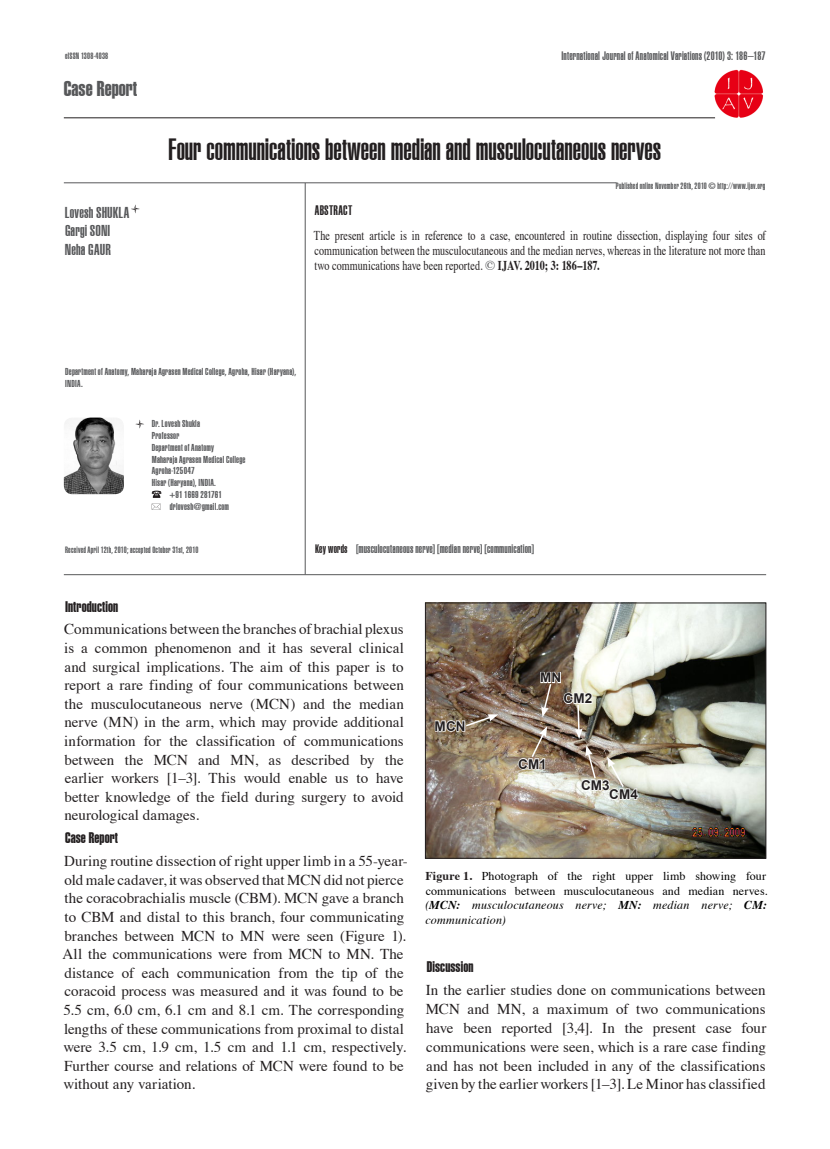
<style>
.page{position:relative;width:830px;height:1149px;background:#fff}
.page>*{position:absolute;margin:0;border:0;box-sizing:border-box;transform-origin:0 0}
.t1{font:30px "Helvetica Compressed Ultra";color:#231f20}
.t2{font:21px "Helvetica Compressed Extra";color:#57585a}
.t3{font:15.45px "Helvetica Compressed Ultra";letter-spacing:.005em;color:#57585a;scale:1.07 1}
.Text_Block{font:15px/18.6px "Times";color:#231f20;text-align:justify}
.Text_Block-2{font:15px "Helvetica Compressed Extra";letter-spacing:.01em;color:#231f20}
.Abstract{font:13.5px/15px "Times";letter-spacing:.005em;color:#231f20;text-align:justify;scale:.75 1}
.t4{font:700 13.5px "Arial";letter-spacing:.005em;color:#231f20}
.t5{font:13.5px "Helvetica Compressed Ultra";letter-spacing:.02em;color:#231f20}
.t6{font:12px/14.4px "Times";letter-spacing:.005em;color:#000;text-align:justify}
.t7{font:12px "Helvetica Compressed Ultra";letter-spacing:.015em;color:#57585a}
.t8{font:9.75px "Helvetica Compressed Ultra";letter-spacing:.02em;color:#57585a;scale:1.07 1}
.t9{font:9px "Helvetica Compressed Ultra";letter-spacing:.025em;color:#57585a}
.s1{color:#57585a}
.s2{font-weight:700}
.s3{font-size:10.5px}
.s4{color:#231f20}
.s5{font-weight:700;color:#231f20}
.s6{font-style:italic}
.s7{font-weight:700;font-style:italic}
</style>
<div class="page">
<svg style="left:131px;top:204px;width:9px;height:9px"></svg>
<svg style="left:135px;top:419px;width:9px;height:9px"></svg>
<svg style="left:152px;top:490px;width:9px;height:19px"></svg>
<hr style="left:64px;top:182px;width:552px;height:1px;background:#57585a">
<hr style="left:305px;top:183px;width:1px;height:391px;background:#57585a">
<hr style="left:64px;top:574px;width:701px;height:1px;background:#57585a">
<img style="left:712px;top:69px;width:51px;height:50px">
<hr style="left:64px;top:117px;width:650px;height:1px;background:#231f20">
<img style="left:64px;top:417px;width:60px;height:77px">
<img style="left:427px;top:604px;width:336px;height:252px">
<div style="left:425px;top:602px;width:340px;height:256px;border:1px solid #231f20"></div>
<svg style="left:434px;top:711px;width:64px;height:22px"></svg>
<img style="left:517px;top:662px;width:122px;height:139px">
<p class="t9" style="left:65px;top:51px;width:45px">eISSN 1308-4038</p>
<p class="t2" style="left:64px;top:75px;width:75px">Case Report</p>
<p class="t3" style="left:65px;top:203px;width:61px">Lovesh SHUKLA</p>
<p class="t3" style="left:65px;top:222px;width:44px">Gargi SONI</p>
<p class="t3" style="left:65px;top:240px;width:44px">Neha GAUR</p>
<p class="t7" style="left:561px;top:48px;width:206px">International Journal of Anatomical Variations (2010) 3: 186–187</p>
<p class="t1" style="left:168px;top:132px;width:494px">Four communications between median and musculocutaneous nerves</p>
<p class="t9" style="left:615px;top:181px;width:151px">Published online November 26th, 2010 © http://www.ijav.org</p>
<p class="t5" style="left:315px;top:202px;width:39px">ABSTRACT</p>
<p class="Abstract" style="left:314px;top:227px;width:604px">The present article is in reference to a case, encountered in routine dissection, displaying four sites of communication between the musculocutaneous and the median nerves, whereas in the literature not more than two communications have been reported. <span class="s1">©</span> <span class="s2">IJAV. 2010; 3: 186–187.</span></p>
<p class="t8" style="left:65px;top:366px;width:217px">Department of Anatomy, Maharaja Agrasen Medical College, Agroha, Hisar (Haryana),</p>
<p class="t8" style="left:65px;top:378px;width:18px">INDIA<span class="s3">.</span></p>
<p class="t8" style="left:152px;top:418px;width:46px">Dr. Lovesh Shukla</p>
<p class="t8" style="left:152px;top:430px;width:27px">Professor</p>
<p class="t8" style="left:152px;top:441px;width:60px">Department of Anatomy</p>
<p class="t8" style="left:152px;top:453px;width:89px">Maharaja Agrasen Medical College</p>
<p class="t8" style="left:152px;top:465px;width:42px">Agroha-125047</p>
<p class="t8" style="left:152px;top:477px;width:61px">Hisar (Haryana), INDIA.</p>
<p class="t8" style="left:170px;top:488px;width:50px">+91 1669 281761</p>
<p class="t8" style="left:170px;top:500px;width:57px">drlovesh@gmail.com</p>
<p class="t9" style="left:65px;top:544px;width:135px">Received April 12th, 2010; accepted October 31st, 2010</p>
<p class="t7" style="left:315px;top:542px;width:220px"><span class="s4">Key words</span> [musculocutaneous nerve] [median nerve] [communication]</p>
<p class="Text_Block-2" style="left:65px;top:597px;width:55px">Introduction</p>
<p class="Text_Block" style="left:64px;top:618px;width:341px">Communications between the branches of brachial plexus is a common phenomenon and it has several clinical and surgical implications. The aim of this paper is to report a rare finding of four communications between the musculocutaneous nerve (MCN) and the median nerve (MN) in the arm, which may provide additional information for the classification of communications between the MCN and MN, as described by the earlier workers [1–3]. This would enable us to have better knowledge of the field during surgery to avoid neurological damages.</p>
<p class="Text_Block-2" style="left:65px;top:828px;width:54px">Case Report</p>
<p class="Text_Block" style="left:62px;top:850px;width:346px;text-align:left">During routine dissection of right upper limb in a 55-year&shy;old male cadaver, it was observed that MCN did not pierce the coracobrachialis muscle (CBM). MCN gave a branch to CBM and distal to this branch, four communicating branches between MCN to MN were seen (Figure 1).<br>All the communications were from MCN to MN. The distance of each communication from the tip of the coracoid process was measured and it was found to be 5.5 cm, 6.0 cm, 6.1 cm and 8.1 cm. The corresponding lengths of these communications from proximal to distal were 3.5 cm, 1.9 cm, 1.5 cm and 1.1 cm, respectively.<br>Further course and relations of MCN were found to be without any variation.</p>
<p class="t4" style="left:540px;top:668px;width:23px">MN</p>
<p class="t4" style="left:434px;top:717px;width:32px">MCN</p>
<p class="t4" style="left:563px;top:689px;width:30px">CM2</p>
<p class="t4" style="left:518px;top:754px;width:30px">CM1</p>
<p class="t4" style="left:580px;top:776px;width:30px">CM3</p>
<p class="t4" style="left:609px;top:785px;width:30px">CM4</p>
<p class="t6" style="left:425px;top:867px;width:343px"><span class="s5">Figure 1.</span> Photograph of the right upper limb showing four communications between musculocutaneous and median nerves. <span class="s6">(</span><span class="s7">MCN:</span> <span class="s6">musculocutaneous nerve;</span> <span class="s7">MN:</span> <span class="s6">median nerve;</span> <span class="s7">CM: </span><span class="s6">communication)</span></p>
<p class="Text_Block-2" style="left:426px;top:957px;width:48px">Discussion</p>
<p class="Text_Block" style="left:425px;top:979px;width:342px">In the earlier studies done on communications between MCN and MN, a maximum of two communications have been reported [3,4]. In the present case four communications were seen, which is a rare case finding and has not been included in any of the classifications given by the earlier workers [1–3]. Le Minor has classified</p>
</div>
